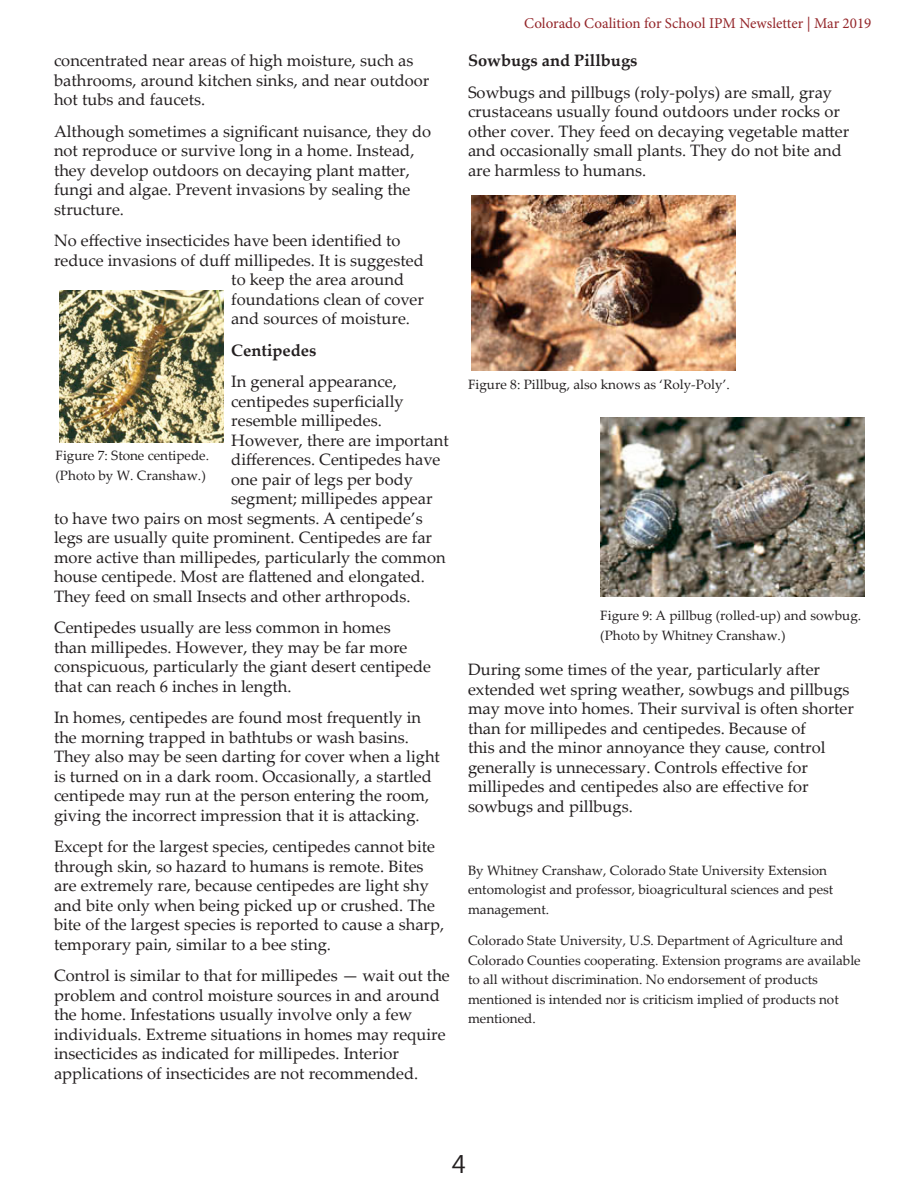
<style>
.page{position:relative;width:918px;height:1188px;background:#fff}
.page>*{position:absolute;margin:0;border:0;box-sizing:border-box;transform-origin:0 0}
.t1{font:25.5px "Microsoft New Tai Lue";color:#231f20}
.t2{font:16.5px/19.5px "Palatino Linotype";color:#231f20}
.t3{font:700 16.5px "Palatino Linotype";color:#231f20}
.t4{font:15px "Minion Pro";color:#94262a}
.captions{font:13.5px/19.5px "Palatino Linotype";color:#231f20}
</style>
<div class="page">
<img style="left:59px;top:290px;width:165px;height:153px">
<img style="left:472px;top:195px;width:263px;height:176px">
<img style="left:600px;top:418px;width:264px;height:179px">
<p class="t2" style="left:54px;top:50px;width:377px">concentrated near areas of high moisture, such as bathrooms, around kitchen sinks, and near outdoor hot tubs and faucets.</p>
<p class="t2" style="left:54px;top:121px;width:379px">Although sometimes a significant nuisance, they do not reproduce or survive long in a home. Instead, they develop outdoors on decaying plant matter, fungi and algae. Prevent invasions by sealing the structure.</p>
<p class="t2" style="left:54px;top:230px;width:348px">No effective insecticides have been identified to</p>
<p class="t2" style="left:54px;top:250px;width:371px">reduce invasions of duff millipedes. It is suggested</p>
<p class="t2" style="left:231px;top:269px;width:175px">to keep the area around</p>
<p class="t2" style="left:231px;top:289px;width:194px">foundations clean of cover</p>
<p class="t2" style="left:231px;top:308px;width:180px">and sources of moisture.</p>
<p class="t3" style="left:231px;top:338px;width:87px">Centipedes</p>
<p class="t2" style="left:231px;top:371px;width:167px">In general appearance,</p>
<p class="t2" style="left:231px;top:391px;width:174px">centipedes superficially</p>
<p class="t2" style="left:231px;top:410px;width:152px">resemble millipedes.</p>
<p class="t2" style="left:231px;top:430px;width:219px">However, there are important</p>
<p class="t2" style="left:231px;top:449px;width:211px">differences. Centipedes have</p>
<p class="t2" style="left:231px;top:469px;width:183px">one pair of legs per body</p>
<p class="t2" style="left:231px;top:488px;width:203px">segment; millipedes appear</p>
<p class="t2" style="left:54px;top:508px;width:370px">to have two pairs on most segments. A centipede’s</p>
<p class="t2" style="left:54px;top:527px;width:380px">legs are usually quite prominent. Centipedes are far</p>
<p class="t2" style="left:54px;top:547px;width:393px">more active than millipedes, particularly the common</p>
<p class="t2" style="left:54px;top:566px;width:373px">house centipede. Most are flattened and elongated.</p>
<p class="t2" style="left:54px;top:586px;width:358px">They feed on small Insects and other arthropods.</p>
<p class="t2" style="left:54px;top:617px;width:379px">Centipedes usually are less common in homes<br>than millipedes. However, they may be far more conspicuous, particularly the giant desert centipede that can reach 6 inches in length.</p>
<p class="t2" style="left:54px;top:707px;width:388px">In homes, centipedes are found most frequently in the morning trapped in bathtubs or wash basins.<br>They also may be seen darting for cover when a light is turned on in a dark room. Occasionally, a startled centipede may run at the person entering the room, giving the incorrect impression that it is attacking.</p>
<p class="t2" style="left:54px;top:836px;width:392px">Except for the largest species, centipedes cannot bite through skin, so hazard to humans is remote. Bites are extremely rare, because centipedes are light shy and bite only when being picked up or crushed. The bite of the largest species is reported to cause a sharp, temporary pain, similar to a bee sting.</p>
<p class="t2" style="left:54px;top:965px;width:397px">Control is similar to that for millipedes — wait out the problem and control moisture sources in and around the home. Infestations usually involve only a few individuals. Extreme situations in homes may require insecticides as indicated for millipedes. Interior applications of insecticides are not recommended.</p>
<p class="captions" style="left:56px;top:446px;width:155px">Figure 7: Stone centipede. (Photo by W. Cranshaw.)</p>
<p class="t4" style="left:524px;top:13px;width:349px">Colorado Coalition for School IPM Newsletter | Mar 2019</p>
<p class="t3" style="left:468px;top:49px;width:171px">Sowbugs and Pillbugs</p>
<p class="t2" style="left:468px;top:82px;width:383px">Sowbugs and pillbugs (roly-polys) are small, gray crustaceans usually found outdoors under rocks or other cover. They feed on decaying vegetable matter and occasionally small plants. They do not bite and are harmless to humans.</p>
<p class="captions" style="left:468px;top:374px;width:263px">Figure 8: Pillbug, also knows as ‘Roly-Poly’.</p>
<p class="captions" style="left:600px;top:605px;width:262px">Figure 9: A pillbug (rolled-up) and sowbug. (Photo by Whitney Cranshaw.)</p>
<p class="t2" style="left:468px;top:659px;width:388px">During some times of the year, particularly after extended wet spring weather, sowbugs and pillbugs may move into homes. Their survival is often shorter than for millipedes and centipedes. Because of<br>this and the minor annoyance they cause, control generally is unnecessary. Controls effective for millipedes and centipedes also are effective for sowbugs and pillbugs.</p>
<p class="captions" style="left:468px;top:860px;width:367px">By Whitney Cranshaw, Colorado State University Extension entomologist and professor, bioagricultural sciences and pest management.</p>
<p class="captions" style="left:468px;top:930px;width:394px">Colorado State University, U.S. Department of Agriculture and Colorado Counties cooperating. Extension programs are available to all without discrimination. No endorsement of products mentioned is intended nor is criticism implied of products not mentioned.</p>
<h1 class="t1" style="left:452px;top:1149px;width:15px">4</h1>
</div>
